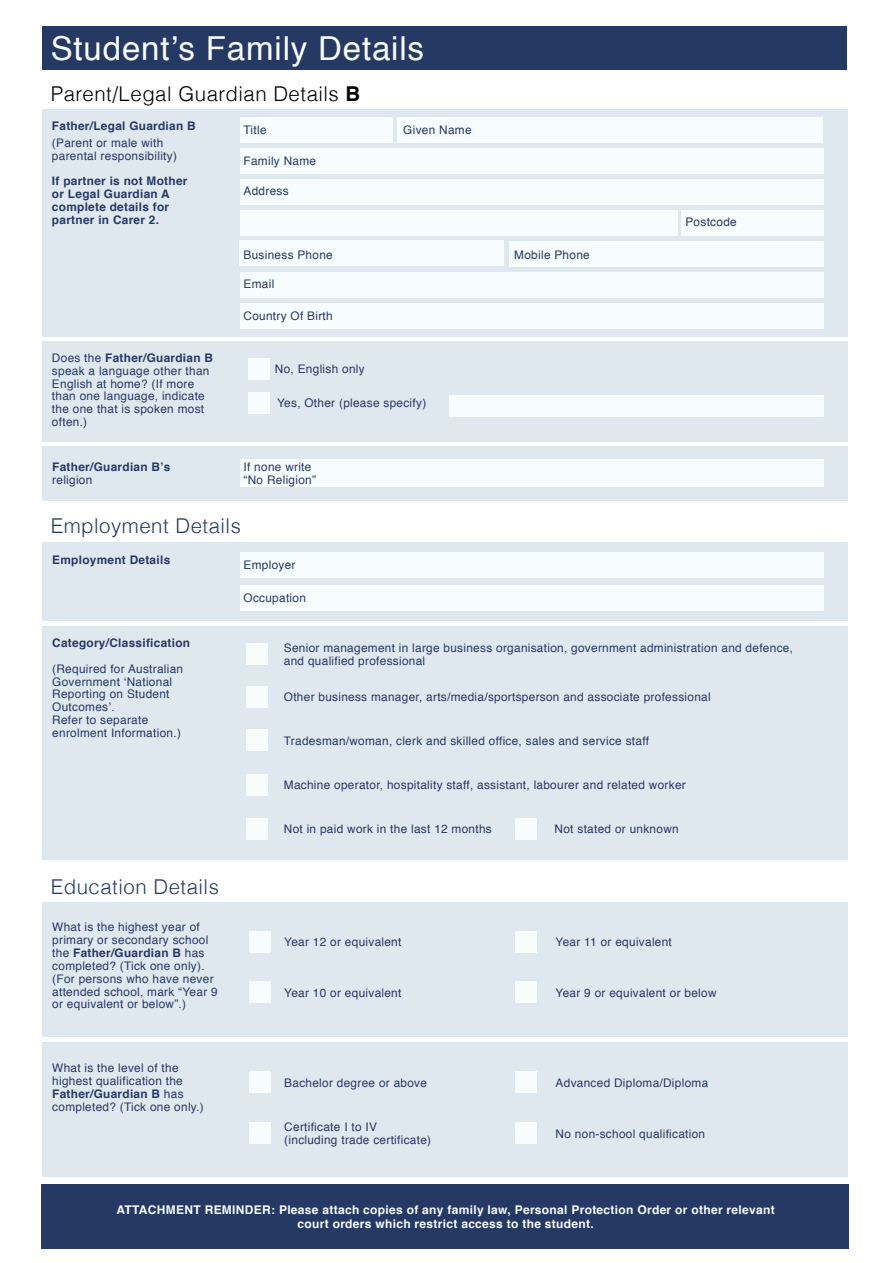
<style>
.page{position:relative;width:893px;height:1263px;background:#fff}
.page>*{position:absolute;margin:0;border:0;box-sizing:border-box;transform-origin:0 0}
.t1{font:33px "Helvetica";letter-spacing:.025em;color:#f7fcfe}
.t2{font:300 20.4px "Helvetica";letter-spacing:.025em;color:#263964}
.t3{font:300 20.4px "Helvetica";letter-spacing:.025em;color:#000}
.t4{font:700 12px/14.4px "Helvetica";letter-spacing:.025em;color:#f7fcfe;text-align:center}
.t5{font:11.85px/12.9px "Helvetica";letter-spacing:.025em;color:#263964}
.t6{font:700 11.85px/12.9px "Helvetica";letter-spacing:.025em;color:#263964}
.s1{font-weight:700}
</style>
<div class="page">
<div style="left:43px;top:26px;width:804px;height:44px;background:#263964"></div>
<div style="left:42px;top:1184px;width:807px;height:64px;background:#263964"></div>
<div style="left:42px;top:109px;width:806px;height:228px;background:#e0e8ef"></div>
<div style="left:42px;top:341px;width:806px;height:101px;background:#e0e8ef"></div>
<div style="left:42px;top:447px;width:806px;height:54px;background:#e0e8ef"></div>
<div style="left:240px;top:117px;width:152px;height:26px;background:#f7fcfe"></div>
<div style="left:398px;top:117px;width:425px;height:26px;background:#f7fcfe"></div>
<div style="left:240px;top:148px;width:583px;height:25px;background:#f7fcfe"></div>
<div style="left:240px;top:179px;width:583px;height:25px;background:#f7fcfe"></div>
<div style="left:681px;top:210px;width:142px;height:25px;background:#f7fcfe"></div>
<div style="left:240px;top:210px;width:437px;height:25px;background:#f7fcfe"></div>
<div style="left:509px;top:241px;width:314px;height:25px;background:#f7fcfe"></div>
<div style="left:240px;top:241px;width:264px;height:25px;background:#f7fcfe"></div>
<div style="left:240px;top:272px;width:583px;height:25px;background:#f7fcfe"></div>
<div style="left:240px;top:303px;width:583px;height:25px;background:#f7fcfe"></div>
<div style="left:240px;top:459px;width:583px;height:28px;background:#f7fcfe"></div>
<div style="left:42px;top:902px;width:806px;height:134px;background:#e0e8ef"></div>
<div style="left:248px;top:358px;width:21px;height:22px;background:#f7fcfe"></div>
<div style="left:248px;top:392px;width:21px;height:22px;background:#f7fcfe"></div>
<div style="left:42px;top:542px;width:806px;height:79px;background:#e0e8ef"></div>
<div style="left:240px;top:552px;width:583px;height:25px;background:#f7fcfe"></div>
<div style="left:240px;top:585px;width:583px;height:25px;background:#f7fcfe"></div>
<div style="left:249px;top:931px;width:22px;height:21px;background:#f7fcfe"></div>
<div style="left:515px;top:931px;width:22px;height:21px;background:#f7fcfe"></div>
<div style="left:249px;top:982px;width:22px;height:21px;background:#f7fcfe"></div>
<div style="left:515px;top:982px;width:22px;height:21px;background:#f7fcfe"></div>
<div style="left:42px;top:1043px;width:806px;height:134px;background:#e0e8ef"></div>
<div style="left:249px;top:1072px;width:22px;height:21px;background:#f7fcfe"></div>
<div style="left:515px;top:1072px;width:22px;height:21px;background:#f7fcfe"></div>
<div style="left:249px;top:1122px;width:22px;height:22px;background:#f7fcfe"></div>
<div style="left:515px;top:1122px;width:22px;height:22px;background:#f7fcfe"></div>
<div style="left:42px;top:626px;width:806px;height:234px;background:#e0e8ef"></div>
<div style="left:247px;top:643px;width:21px;height:22px;background:#f7fcfe"></div>
<div style="left:247px;top:686px;width:21px;height:22px;background:#f7fcfe"></div>
<div style="left:247px;top:730px;width:21px;height:21px;background:#f7fcfe"></div>
<div style="left:247px;top:774px;width:21px;height:21px;background:#f7fcfe"></div>
<div style="left:247px;top:818px;width:21px;height:22px;background:#f7fcfe"></div>
<div style="left:515px;top:818px;width:22px;height:22px;background:#f7fcfe"></div>
<div style="left:449px;top:395px;width:374px;height:21px;background:#f7fcfe"></div>
<h1 class="t1" style="left:51px;top:23px;width:375px">StudentÕs Family Details</h1>
<h2 class="t3" style="left:51px;top:81px;width:311px">Parent/Legal Guardian Details <span class="s1">B</span></h2>
<p class="t6" style="left:52px;top:120px;width:145px">Father/Legal Guardian B</p>
<p class="t5" style="left:52px;top:137px;width:127px">(Parent or male with parental responsibility)</p>
<p class="t6" style="left:52px;top:175px;width:137px">If partner is not Mother or Legal Guardian A complete details for partner in Carer 2.</p>
<p class="t5" style="left:52px;top:352px;width:163px">Does the <span class="s1">Father/Guardian B </span>speak a language other than<br>English at home? (If more than one language, indicate the one that is spoken most often.)</p>
<p class="t6" style="left:52px;top:461px;width:120px">Father/Guardian BÕs</p>
<p class="t5" style="left:52px;top:474px;width:42px">religion</p>
<p class="t5" style="left:244px;top:124px;width:25px">Title</p>
<p class="t5" style="left:244px;top:155px;width:74px">Family Name</p>
<p class="t5" style="left:244px;top:185px;width:47px">Address</p>
<p class="t5" style="left:403px;top:124px;width:70px">Given Name</p>
<p class="t5" style="left:244px;top:249px;width:91px">Business Phone</p>
<p class="t5" style="left:514px;top:249px;width:77px">Mobile Phone</p>
<p class="t5" style="left:244px;top:278px;width:32px">Email</p>
<p class="t5" style="left:244px;top:310px;width:91px">Country Of Birth</p>
<p class="t5" style="left:275px;top:363px;width:91px">No, English only</p>
<p class="t5" style="left:277px;top:397px;width:151px">Yes, Other (please specify)</p>
<p class="t5" style="left:244px;top:460px;width:74px">If none write<br>ÒNo ReligionÓ</p>
<h2 class="t2" style="left:51px;top:513px;width:192px">Employment Details</h2>
<p class="t6" style="left:52px;top:554px;width:119px">Employment Details</p>
<p class="t5" style="left:244px;top:559px;width:53px">Employer</p>
<p class="t5" style="left:244px;top:592px;width:64px">Occupation</p>
<p class="t5" style="left:685px;top:216px;width:53px">Postcode</p>
<p class="t6" style="left:52px;top:636px;width:139px">Category/Classification</p>
<p class="t5" style="left:52px;top:662px;width:132px">(Required for Australian<br>Government ÔNational<br>Reporting on Student<br>OutcomesÕ.<br>Refer to separate enrolment Information.)</p>
<h2 class="t2" style="left:51px;top:874px;width:170px">Education Details</h2>
<p class="t5" style="left:52px;top:921px;width:167px">What is the highest year of primary or secondary school the <span class="s1">Father/Guardian B</span> has completed? (Tick one only). (For persons who have never attended school, mark ÒYear 9 or equivalent or belowÓ.)</p>
<p class="t5" style="left:52px;top:1062px;width:153px">What is the level of the highest qualification the<br><span class="s1">Father/Guardian B</span> has completed? (Tick one only.)</p>
<p class="t5" style="left:284px;top:642px;width:511px">Senior management in large business organisation, government administration and defence, and qualified professional</p>
<p class="t5" style="left:284px;top:691px;width:428px">Other business manager, arts/media/sportsperson and associate professional</p>
<p class="t5" style="left:284px;top:734px;width:367px">Tradesman/woman, clerk and skilled office, sales and service staff</p>
<p class="t5" style="left:284px;top:779px;width:403px">Machine operator, hospitality staff, assistant, labourer and related worker</p>
<p class="t5" style="left:284px;top:823px;width:209px">Not in paid work in the last 12 months</p>
<p class="t5" style="left:555px;top:823px;width:126px">Not stated or unknown</p>
<p class="t5" style="left:284px;top:935px;width:119px">Year 12 or equivalent</p>
<p class="t5" style="left:556px;top:935px;width:118px">Year 11 or equivalent</p>
<p class="t5" style="left:284px;top:986px;width:119px">Year 10 or equivalent</p>
<p class="t5" style="left:556px;top:986px;width:162px">Year 9 or equivalent or below</p>
<p class="t5" style="left:284px;top:1076px;width:144px">Bachelor degree or above</p>
<p class="t5" style="left:556px;top:1076px;width:154px">Advanced Diploma/Diploma</p>
<p class="t5" style="left:284px;top:1121px;width:148px">Certificate I to IV (including trade certificate)</p>
<p class="t5" style="left:556px;top:1127px;width:151px">No non-school qualification</p>
<p class="t4" style="left:117px;top:1203px;width:660px">ATTACHMENT REMINDER: Please attach copies of any family law, Personal Protection Order or other relevant court orders which restrict access to the student.</p>
</div>
